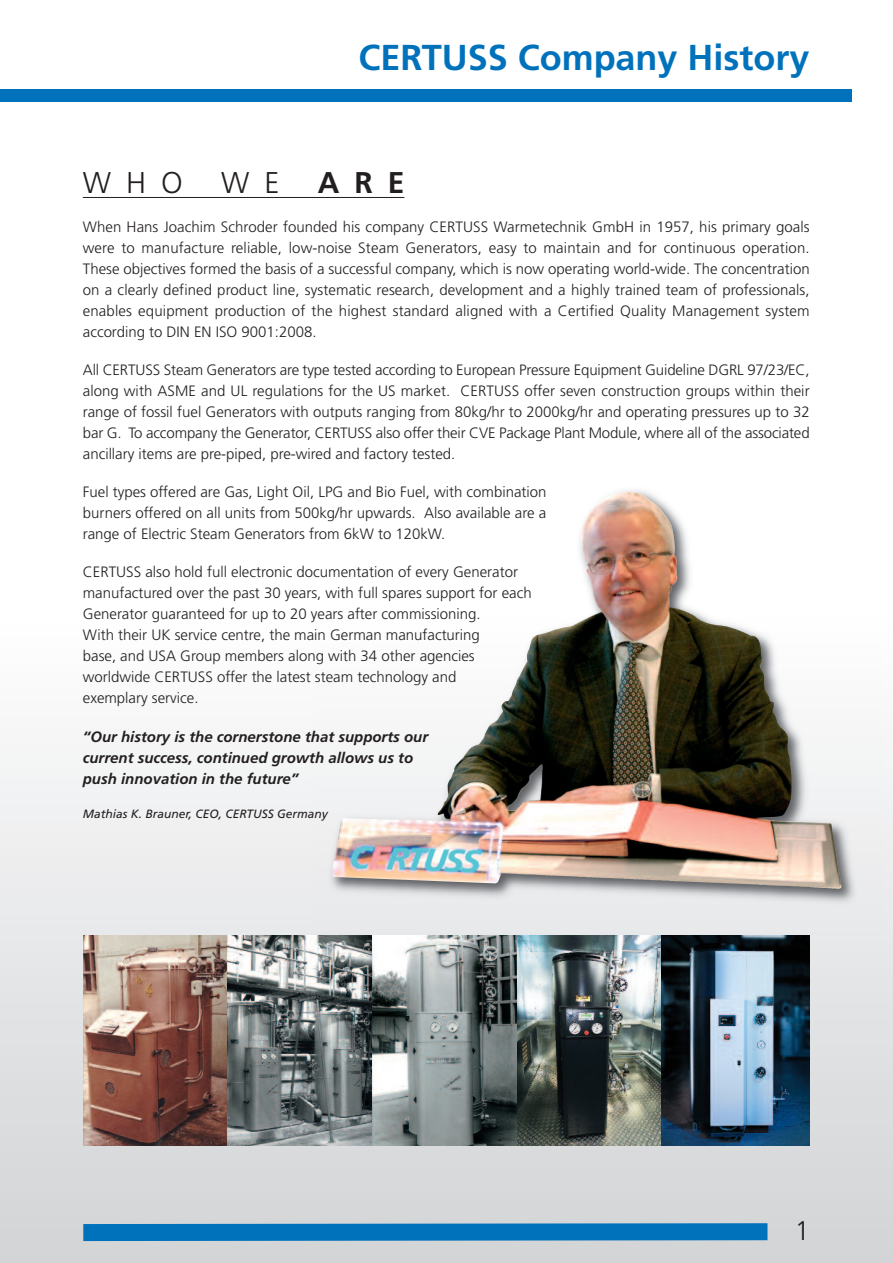
<style>
.page{position:relative;width:893px;height:1263px;background:#fff}
.page>*{position:absolute;margin:0;border:0;box-sizing:border-box;transform-origin:0 0}
.t1{font:700 36px "Frutiger";color:#0072bc}
.t2{font:300 30px "Frutiger";color:#231f20}
.t3{font:700 30px "Frutiger";color:#231f20}
.t4{font:300 27px "Frutiger";color:#231f20}
.t5{font:300 15px/21px "Frutiger";color:#231f20;text-align:justify}
.t6{font:italic 700 15px/21px "Frutiger";color:#231f20}
.t7{font:italic 12px "Frutiger";color:#231f20}
</style>
<div class="page">
<div style="left:0;top:0;width:893px;height:1263px;background:linear-gradient(to bottom,#fff,#dcdddf)"></div>
<img style="left:313px;top:485px;width:570px;height:450px">
<img style="left:332px;top:649px;width:197px;height:220px">
<div style="left:0;top:89px;width:852px;height:13px;background:#0072bc"></div>
<svg style="left:83px;top:1223px;width:684px;height:18px;background:#0b77bd"></svg>
<hr style="left:83px;top:197px;width:321px;height:1px;background:#231f20">
<img style="left:83px;top:936px;width:727px;height:210px">
<svg style="left:228px;top:936px;width:144px;height:210px;background:#787f80"></svg>
<img style="left:517px;top:936px;width:144px;height:210px">
<svg style="left:372px;top:936px;width:145px;height:210px;background:#818989"></svg>
<h1 class="t1" style="left:359px;top:43px;width:452px">CERTUSS Company History</h1>
<h2 class="t2" style="left:83px;top:170px;width:101px">WHO</h2>
<h2 class="t2" style="left:221px;top:170px;width:60px">W E</h2>
<h2 class="t3" style="left:318px;top:170px;width:88px">ARE</h2>
<p class="t5" style="left:83px;top:217px;width:728px">When Hans Joachim Schroder founded his company CERTUSS Warmetechnik GmbH in 1957, his primary goals were to manufacture reliable, low-noise Steam Generators, easy to maintain and for continuous operation.<br>These objectives formed the basis of a successful company, which is now operating world-wide. The concentration on a clearly defined product line, systematic research, development and a highly trained team of professionals, enables equipment production of the highest standard aligned with a Certified Quality Management system according to DIN EN ISO 9001:2008.</p>
<p class="t5" style="left:83px;top:360px;width:728px">All CERTUSS Steam Generators are type tested according to European Pressure Equipment Guideline DGRL 97/23/EC, along with ASME and UL regulations for the US market. CERTUSS offer seven construction groups within their range of fossil fuel Generators with outputs ranging from 80kg/hr to 2000kg/hr and operating pressures up to 32 bar G. To accompany the Generator, CERTUSS also offer their CVE Package Plant Module, where all of the associated ancillary items are pre-piped, pre-wired and factory tested.</p>
<p class="t5" style="left:83px;top:482px;width:465px">Fuel types offered are Gas, Light Oil, LPG and Bio Fuel, with combination burners offered on all units from 500kg/hr upwards. Also available are a range of Electric Steam Generators from 6kW to 120kW.</p>
<p class="t5" style="left:83px;top:562px;width:450px;text-align:left">CERTUSS also hold full electronic documentation of every Generator manufactured over the past 30 years, with full spares support for each Generator guaranteed for up to 20 years after commissioning.<br>With their UK service centre, the main German manufacturing<br>base, and USA Group members along with 34 other agencies worldwide CERTUSS offer the latest steam technology and<br>exemplary service.</p>
<p class="t6" style="left:83px;top:727px;width:347px">“Our history is the cornerstone that supports our current success, continued growth allows us to push innovation in the future”</p>
<p class="t7" style="left:83px;top:808px;width:247px">Mathias K. Brauner, CEO, CERTUSS Germany</p>
<h3 class="t4" style="left:795px;top:1220px;width:17px">1</h3>
</div>
